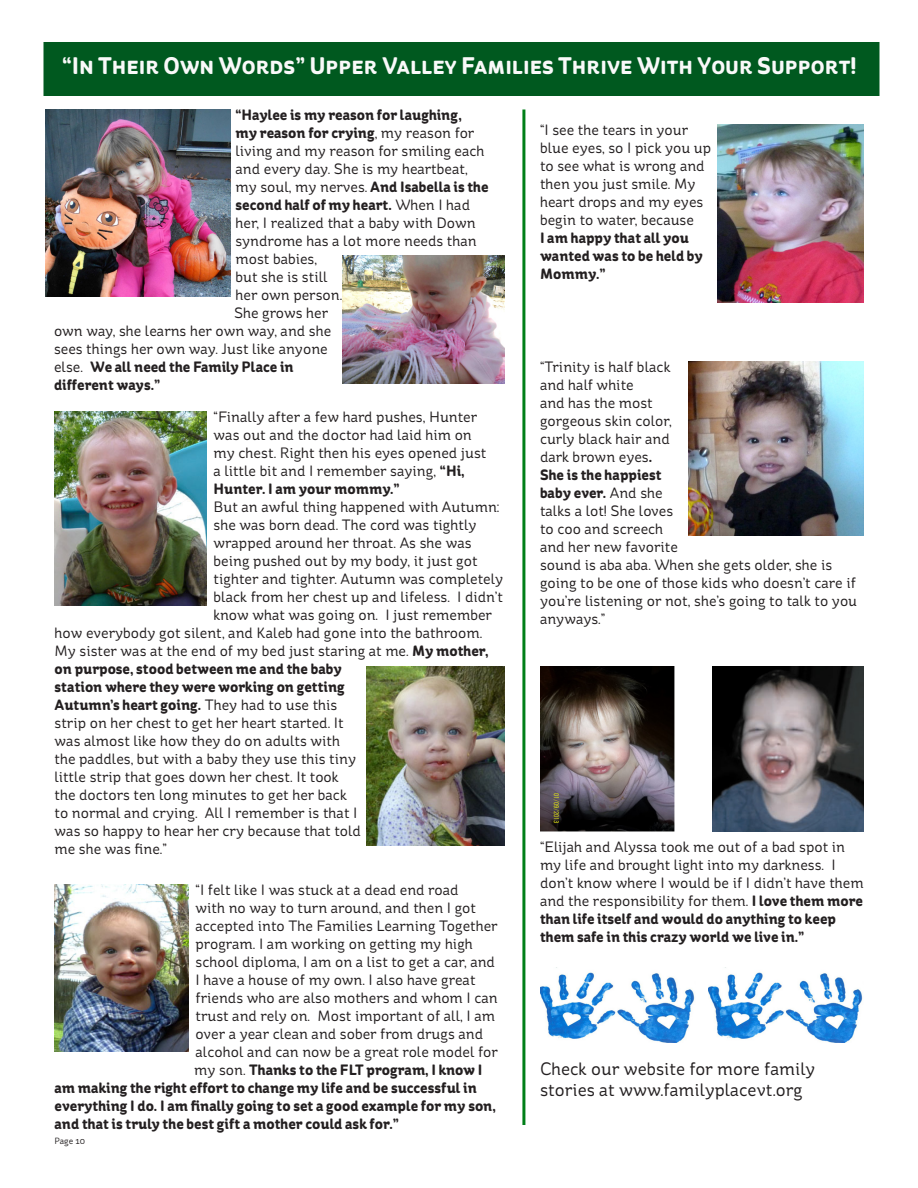
<style>
.page{position:relative;width:918px;height:1188px;background:#fff}
.page>*{position:absolute;margin:0;border:0;box-sizing:border-box;transform-origin:0 0}
.t1{font:700 24px "St Ryde";color:#f9f9f9}
.t2{font:18px/21.6px "St Ryde";color:#231f20}
.t3{font:15px/18px "St Ryde";color:#231f20}
.t4{font:700 15px "St Ryde";color:#231f20}
.t5{font:9px "St Ryde";color:#231f20}
.s1{font-weight:400}
.s2{font-weight:700}
</style>
<div class="page">
<div style="left:44px;top:42px;width:835px;height:54px;background:#00591f"></div>
<img style="left:45px;top:110px;width:186px;height:186px">
<img style="left:343px;top:255px;width:162px;height:129px">
<img style="left:718px;top:125px;width:146px;height:178px">
<img style="left:688px;top:361px;width:176px;height:174px">
<img style="left:713px;top:667px;width:151px;height:164px">
<img style="left:540px;top:667px;width:135px;height:164px">
<img style="left:54px;top:412px;width:153px;height:193px">
<img style="left:366px;top:667px;width:139px;height:179px">
<img style="left:54px;top:884px;width:135px;height:167px">
<hr style="left:522px;top:110px;width:3px;height:1015px;background:#007f18">
<img style="left:540px;top:972px;width:155px;height:70px">
<img style="left:708px;top:972px;width:155px;height:70px">
<p class="t1" style="left:62px;top:51px;width:796px">“In Their Own Words” Upper Valley Families Thrive With Your Support!</p>
<p class="t4" style="left:236px;top:106px;width:228px">“Haylee is my reason for laughing,</p>
<p class="t4" style="left:236px;top:124px;width:240px">my reason for crying<span class="s1">, my reason for</span></p>
<p class="t3" style="left:236px;top:142px;width:251px">living and my reason for smiling each</p>
<p class="t3" style="left:236px;top:160px;width:234px">and every day. She is my heartbeat,</p>
<p class="t3" style="left:236px;top:178px;width:255px">my soul, my nerves. <span class="s2">And Isabella is the</span></p>
<p class="t4" style="left:236px;top:196px;width:236px">second half of my heart. <span class="s1">When I had</span></p>
<p class="t3" style="left:236px;top:214px;width:242px">her, I realized that a baby with Down</p>
<p class="t3" style="left:236px;top:232px;width:243px">syndrome has a lot more needs than</p>
<p class="t3" style="left:236px;top:250px;width:83px">most babies,</p>
<p class="t3" style="left:236px;top:268px;width:94px">but she is still</p>
<p class="t3" style="left:236px;top:286px;width:108px">her own person.</p>
<p class="t3" style="left:234px;top:304px;width:96px">She grows her</p>
<p class="t3" style="left:54px;top:322px;width:279px">own way, she learns her own way, and she</p>
<p class="t3" style="left:54px;top:340px;width:275px">sees things her own way. Just like anyone</p>
<p class="t4" style="left:54px;top:358px;width:241px"><span class="s1">else.</span> We all need the Family Place in</p>
<p class="t4" style="left:54px;top:376px;width:108px">different ways.”</p>
<p class="t3" style="left:214px;top:408px;width:274px">“Finally after a few hard pushes, Hunter was out and the doctor had laid him on my chest. Right then his eyes opened just a little bit and I remember saying, <span class="s2">“Hi, Hunter. I am your mommy.”</span></p>
<p class="t3" style="left:214px;top:498px;width:287px">But an awful thing happened with Autumn:</p>
<p class="t3" style="left:214px;top:516px;width:264px">she was born dead. The cord was tightly</p>
<p class="t3" style="left:214px;top:534px;width:260px">wrapped around her throat. As she was</p>
<p class="t3" style="left:214px;top:552px;width:265px">being pushed out by my body, it just got</p>
<p class="t3" style="left:214px;top:570px;width:291px">tighter and tighter. Autumn was completely</p>
<p class="t3" style="left:214px;top:588px;width:291px">black from her chest up and lifeless. I didn’t</p>
<p class="t3" style="left:214px;top:606px;width:280px">know what was going on. I just remember</p>
<p class="t3" style="left:55px;top:624px;width:429px">how everybody got silent, and Kaleb had gone into the bathroom.</p>
<p class="t3" style="left:55px;top:642px;width:435px">My sister was at the end of my bed just staring at me. <span class="s2">My mother,</span></p>
<p class="t4" style="left:55px;top:660px;width:289px">on purpose, stood between me and the baby</p>
<p class="t4" style="left:55px;top:678px;width:292px">station where they were working on getting</p>
<p class="t4" style="left:55px;top:696px;width:284px">Autumn’s heart going. <span class="s1">They had to use this</span></p>
<p class="t3" style="left:55px;top:714px;width:291px">strip on her chest to get her heart started. It</p>
<p class="t3" style="left:55px;top:732px;width:287px">was almost like how they do on adults with</p>
<p class="t3" style="left:55px;top:750px;width:303px">the paddles, but with a baby they use this tiny</p>
<p class="t3" style="left:55px;top:768px;width:286px">little strip that goes down her chest. It took</p>
<p class="t3" style="left:55px;top:786px;width:294px">the doctors ten long minutes to get her back</p>
<p class="t3" style="left:55px;top:804px;width:304px">to normal and crying. All I remember is that I</p>
<p class="t3" style="left:55px;top:822px;width:308px">was so happy to hear her cry because that told</p>
<p class="t3" style="left:55px;top:840px;width:114px">me she was fine.”</p>
<p class="t3" style="left:196px;top:881px;width:264px">“I felt like I was stuck at a dead end road</p>
<p class="t3" style="left:196px;top:899px;width:282px">with no way to turn around, and then I got</p>
<p class="t3" style="left:196px;top:917px;width:304px">accepted into The Families Learning Together</p>
<p class="t3" style="left:196px;top:935px;width:279px">program. I am working on getting my high</p>
<p class="t3" style="left:196px;top:953px;width:301px">school diploma, I am on a list to get a car, and</p>
<p class="t3" style="left:196px;top:971px;width:281px">I have a house of my own. I also have great</p>
<p class="t3" style="left:196px;top:989px;width:304px">friends who are also mothers and whom I can</p>
<p class="t3" style="left:196px;top:1007px;width:301px">trust and rely on. Most important of all, I am</p>
<p class="t3" style="left:196px;top:1025px;width:289px">over a year clean and sober from drugs and</p>
<p class="t3" style="left:196px;top:1043px;width:304px">alcohol and can now be a great role model for</p>
<p class="t4" style="left:194px;top:1061px;width:290px"><span class="s1">my son.</span> Thanks to the FLT program, I know I</p>
<p class="t4" style="left:55px;top:1079px;width:424px">am making the right effort to change my life and be successful in</p>
<p class="t4" style="left:55px;top:1097px;width:443px">everything I do. I am finally going to set a good example for my son,</p>
<p class="t4" style="left:55px;top:1115px;width:346px">and that is truly the best gift a mother could ask for.”</p>
<p class="t5" style="left:55px;top:1136px;width:32px">Page 10</p>
<p class="t3" style="left:540px;top:121px;width:173px">“I see the tears in your blue eyes, so I pick you up to see what is wrong and then you just smile. My heart drops and my eyes begin to water, because<br><span class="s2">I am happy that all you wanted was to be held by<br>Mommy.”</span></p>
<p class="t3" style="left:540px;top:358px;width:319px">“Trinity is half black<br>and half white<br>and has the most<br>gorgeous skin color,<br>curly black hair and<br>dark brown eyes<span class="s2">.<br>She is the happiest<br>baby ever.</span> And she<br>talks a lot! She loves<br>to coo and screech<br>and her new favorite<br>sound is aba aba. When she gets older, she is going to be one of those kids who doesn’t care if you’re listening or not, she’s going to talk to you anyways.”</p>
<p class="t3" style="left:540px;top:838px;width:325px">“Elijah and Alyssa took me out of a bad spot in my life and brought light into my darkness. I don’t know where I would be if I didn’t have them and the responsibility for them. <span class="s2">I love them more than life itself and would do anything to keep them safe in this crazy world we live in.”</span></p>
<p class="t2" style="left:540px;top:1058px;width:277px">Check our website for more family stories at www.familyplacevt.org</p>
</div>
